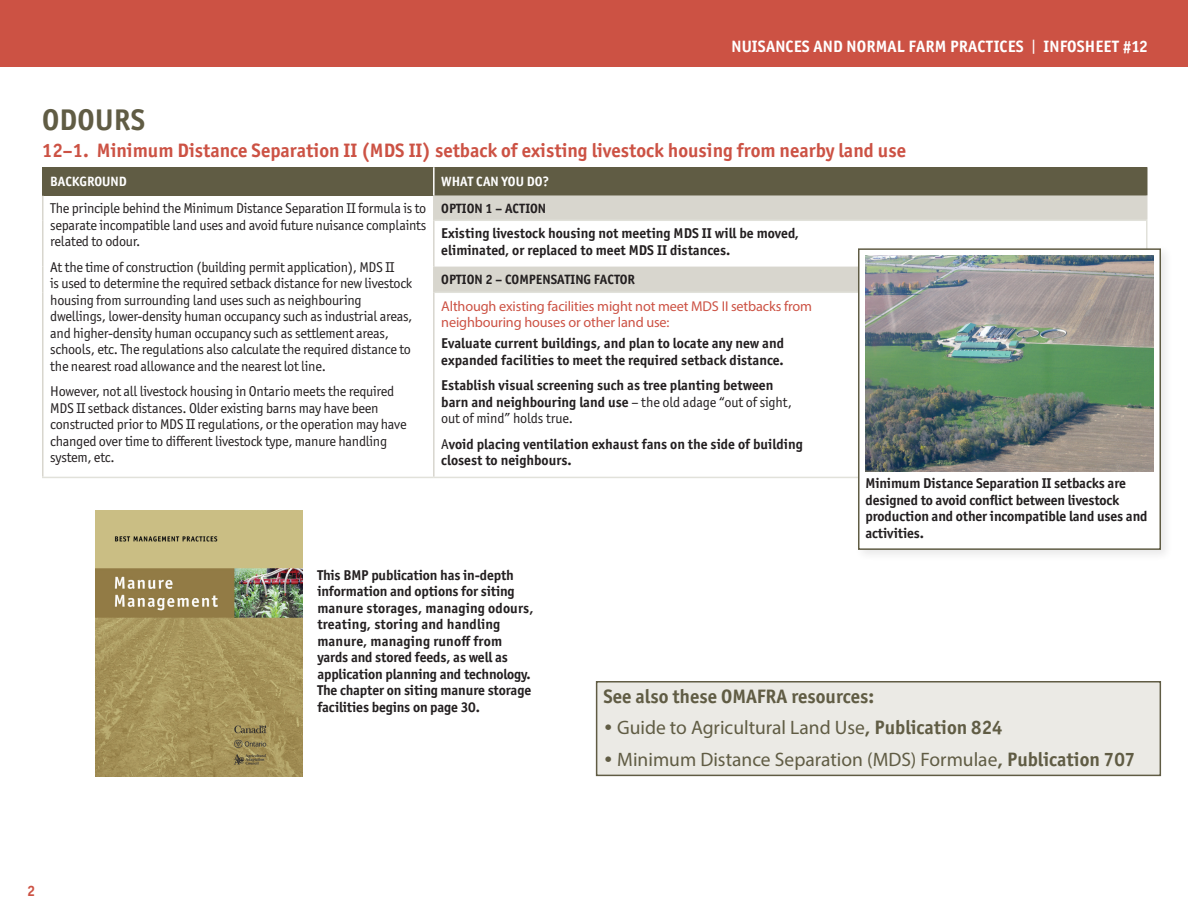
<style>
.page{position:relative;width:1188px;height:918px;background:#fff}
.page>*{position:absolute;margin:0;border:0;box-sizing:border-box;transform-origin:0 0}
.t1{font:700 30px "Officina Sans ITC Pro";letter-spacing:.01em;color:#605c44}
.t2{font:19.5px "Myriad Pro";color:#605c44}
.t3{font:700 19.5px "Officina Sans ITC Pro";color:#cc5244}
.t4{font:700 19.5px "Officina Sans ITC Pro";color:#605c44}
.t5{font:700 16.5px "Officina Sans ITC Pro";letter-spacing:.01em;color:#fff}
.t6{font:700 15px "Officina Sans ITC Pro";color:#cc5244}
.t7{font:700 14.25px/16.5px "Officina Sans ITC Pro";color:#231f20}
.t8{font:14.25px/16.5px "Officina Sans ITC Pro";letter-spacing:-.02em;color:#231f20}
.t9{font:14.25px/16.5px "Myriad Pro";letter-spacing:-.01em;color:#cc5244}
.t10{font:700 13.5px "Officina Sans ITC Pro";color:#231f20}
.t11{font:700 13.5px "Officina Sans ITC Pro";color:#fff}
.s1{font-weight:400}
.s2{font-family:"Officina Sans ITC Pro";font-weight:700}
</style>
<div class="page">
<div style="left:0;top:0;width:1188px;height:68px;background:#cc5244"></div>
<div style="left:43px;top:167px;width:391px;height:28px;background:#605c44"></div>
<div style="left:434px;top:167px;width:713px;height:28px;background:#605c44"></div>
<svg style="left:435px;top:195px;width:711px;height:97px;fill:#dcdbd3"></svg>
<hr style="left:433px;top:167px;width:2px;height:28px;background:#fff">
<hr style="left:1146px;top:167px;width:2px;height:28px;background:#605c44">
<hr style="left:42px;top:195px;width:2px;height:25px;background:#d8d6ce">
<hr style="left:42px;top:220px;width:2px;height:47px;background:#d8d6ce">
<hr style="left:42px;top:267px;width:2px;height:25px;background:#d8d6ce">
<hr style="left:42px;top:292px;width:2px;height:185px;background:#d8d6ce">
<hr style="left:433px;top:195px;width:2px;height:25px;background:#d8d6ce">
<hr style="left:1146px;top:195px;width:2px;height:25px;background:#d8d6ce">
<hr style="left:42px;top:477px;width:392px;height:1px;background:#e1e1da">
<hr style="left:435px;top:292px;width:713px;height:1px;background:#e1e1da">
<hr style="left:42px;top:167px;width:2px;height:28px;background:#605c44">
<hr style="left:435px;top:220px;width:713px;height:1px;background:#e1e1da">
<hr style="left:1146px;top:221px;width:2px;height:46px;background:#e1e1da">
<hr style="left:434px;top:477px;width:714px;height:1px;background:#e1e1da">
<hr style="left:433px;top:220px;width:2px;height:47px;background:#d8d6ce">
<hr style="left:433px;top:267px;width:2px;height:25px;background:#d8d6ce">
<hr style="left:433px;top:292px;width:2px;height:185px;background:#d8d6ce">
<div style="left:854px;top:245px;width:319px;height:318px;background:#fafafa"></div>
<div style="left:858px;top:248px;width:303px;height:302px;background:#fff;border:2px solid #605c44"></div>
<img style="left:866px;top:256px;width:288px;height:216px">
<div style="left:597px;top:682px;width:563px;height:93px;background:#ebeae5"></div>
<div style="left:596px;top:681px;width:565px;height:95px;border:2px solid #605c44"></div>
<img style="left:95px;top:511px;width:208px;height:266px">
<p class="t5" style="left:731px;top:37px;width:418px">NUISANCES AND NORMAL FARM PRACTICES <span class="s1">|</span> INFOSHEET #12</p>
<h1 class="t1" style="left:42px;top:101px;width:105px">ODOURS</h1>
<h2 class="t3" style="left:42px;top:138px;width:866px">12–1. Minimum Distance Separation II (MDS II) setback of existing livestock housing from nearby land use</h2>
<p class="t11" style="left:50px;top:173px;width:78px">BACKGROUND</p>
<p class="t11" style="left:441px;top:173px;width:109px">WHAT CAN YOU DO?</p>
<p class="t8" style="left:50px;top:200px;width:378px;text-align:justify">The principle behind the Minimum Distance Separation II formula is to separate incompatible land uses and avoid future nuisance complaints related to odour.</p>
<p class="t8" style="left:50px;top:259px;width:364px">At the time of construction (building permit application), MDS II<br>is used to determine the required setback distance for new livestock housing from surrounding land uses such as neighbouring dwellings, lower-density human occupancy such as industrial areas, and higher-density human occupancy such as settlement areas, schools, etc. The regulations also calculate the required distance to the nearest road allowance and the nearest lot line.</p>
<p class="t8" style="left:50px;top:383px;width:358px">However, not all livestock housing in Ontario meets the required MDS II setback distances. Older existing barns may have been constructed prior to MDS II regulations, or the operation may have changed over time to different livestock type, manure handling system, etc.</p>
<p class="t10" style="left:441px;top:200px;width:106px">OPTION 1 – ACTION</p>
<p class="t7" style="left:441px;top:225px;width:359px">Existing livestock housing not meeting MDS II will be moved, eliminated, or replaced to meet MDS II distances.</p>
<p class="t10" style="left:441px;top:271px;width:195px">OPTION 2 – COMPENSATING FACTOR</p>
<p class="t9" style="left:441px;top:298px;width:372px">Although existing facilities might not meet MDS II setbacks from neighbouring houses or other land use:</p>
<p class="t7" style="left:441px;top:335px;width:344px">Evaluate current buildings, and plan to locate any new and expanded facilities to meet the required setback distance.</p>
<p class="t7" style="left:441px;top:377px;width:352px">Establish visual screening such as tree planting between barn and neighbouring land use <span class="s1">– the old adage “out of sight, out of mind” holds true.</span></p>
<p class="t7" style="left:441px;top:436px;width:363px"><span class="s1">A</span>void placing ventilation exhaust fans on the side of building closest to neighbours.</p>
<p class="t7" style="left:317px;top:567px;width:218px">This BMP publication has in-depth information and options for siting manure storages, managing odours, treating, storing and handling manure, managing runoff from yards and stored feeds, as well as application planning and technology.<br>The chapter on siting manure storage facilities begins on page 30.</p>
<p class="t7" style="left:866px;top:475px;width:284px">Minimum Distance Separation II setbacks are designed to avoid conflict between livestock production and other incompatible land uses and activities.</p>
<h2 class="t4" style="left:603px;top:684px;width:273px">See also these OMAFRA resources:</h2>
<h2 class="t2" style="left:603px;top:716px;width:401px"><span class="s2">•</span> Guide to Agricultural Land Use<span class="s2">, Publication 824</span></h2>
<h2 class="t2" style="left:603px;top:747px;width:533px"><span class="s2">•</span> Minimum Distance Separation (MDS) Formulae<span class="s2">, Publication 707</span></h2>
<p class="t6" style="left:27px;top:882px;width:10px">2</p>
</div>
